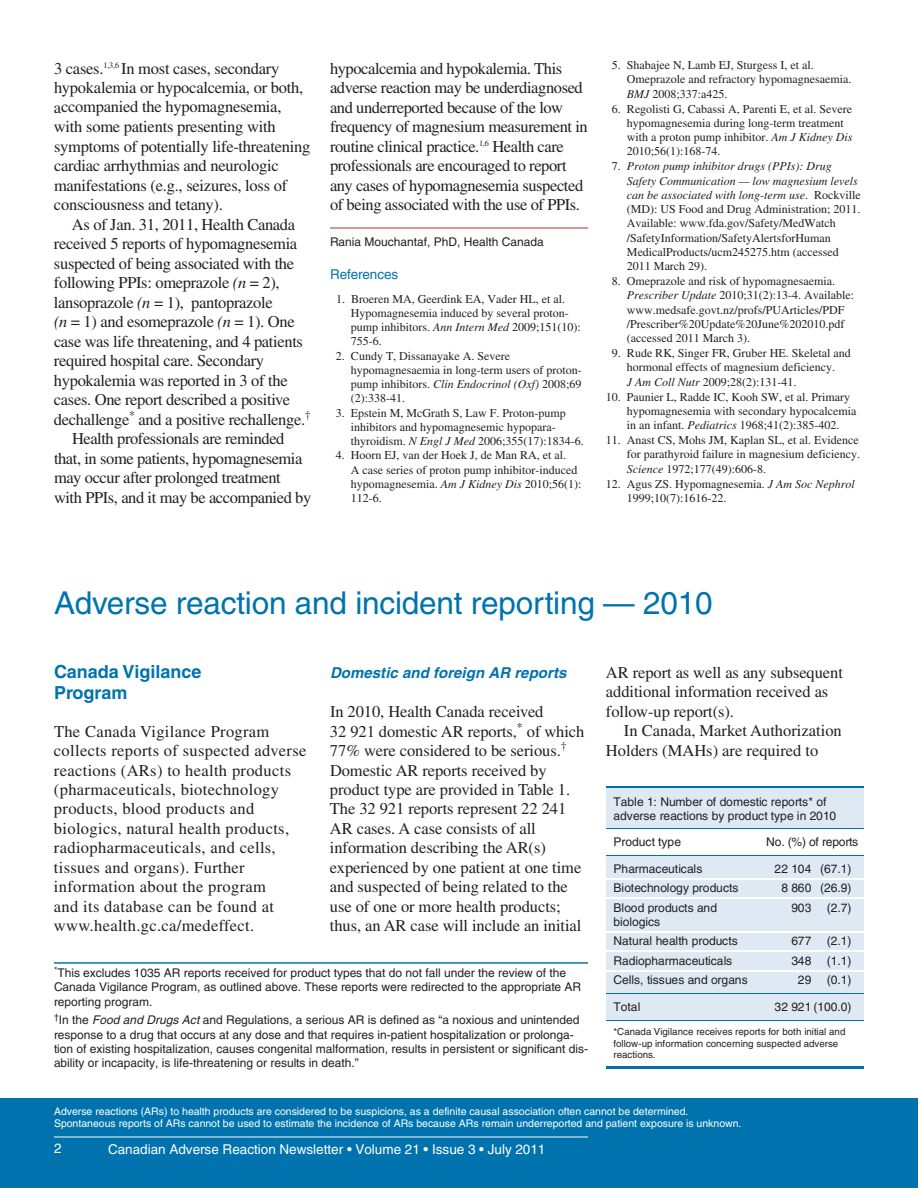
<style>
.page{position:relative;width:918px;height:1188px;background:#fff}
.page>*{position:absolute;margin:0;border:0;box-sizing:border-box;transform-origin:0 0}
.t1{font:31.5px "Helvetica";letter-spacing:-.005em;color:#0073ae}
.t2{font:700 18px/21px "Helvetica";color:#0073ae}
.t3{font:16.5px/19.5px "Times";letter-spacing:-.015em;color:#231f20}
.t4{font:16.5px/19.5px "Times";letter-spacing:.02em;color:#231f20}
.t5{font:italic 700 15px "Helvetica";letter-spacing:.005em;color:#0073ae}
.t6{font:13.5px "Helvetica";color:#fff}
.t7{font:13.5px "Helvetica";letter-spacing:-.005em;color:#0073ae}
.t8{font:12px/14.2px "Times";color:#231f20}
.t9{font:12px/14.2px "Helvetica";color:#231f20}
.t10{font:12px "Helvetica";letter-spacing:-.02em;color:#231f20}
.t11{font:10.5px/12px "Helvetica";color:#fff}
.t12{font:9.75px/11.4px "Helvetica";color:#231f20}
.s1{font-style:italic}
</style>
<div class="page">
<div style="left:0;top:1098px;width:918px;height:90px;background:#0073ae"></div>
<hr style="left:330px;top:228px;width:258px;height:1px;background:#c02d19">
<hr style="left:54px;top:1137px;width:534px;height:1px;background:#fff">
<hr style="left:54px;top:962px;width:534px;height:2px;background:#0073ae">
<hr style="left:606px;top:787px;width:258px;height:2px;background:#0073ae">
<div style="left:606px;top:789px;width:258px;height:40px;background:#dee9f4"></div>
<hr style="left:756px;top:829px;width:108px;height:1px;background:#0073ae">
<svg style="left:606px;top:855px;width:258px;height:166px;background:#dce8f3"></svg>
<hr style="left:812px;top:1020px;width:52px;height:1px;background:#0073ae">
<hr style="left:606px;top:1067px;width:258px;height:2px;background:#0073ae">
<p class="t3" style="left:54px;top:60px;width:258px">3 cases.<sup>1,3,6</sup> In most cases, secondary hypokalemia or hypocalcemia, or both, accompanied the hypomagnesemia, with some patients presenting with symptoms of potentially life-threatening cardiac arrhythmias and neurologic manifestations (e.g., seizures, loss of consciousness and tetany).</p>
<h3 class="t3" style="left:72px;top:216px;width:225px">As of Jan. 31, 2011, Health Canada</h3>
<h3 class="t3" style="left:54px;top:235px;width:245px">received 5 reports of hypomagnesemia</h3>
<h3 class="t3" style="left:54px;top:255px;width:242px">suspected of being associated with the</h3>
<h3 class="t3" style="left:54px;top:274px;width:227px">following PPIs: omeprazole <span class="s1">(n</span> = 2),</h3>
<h3 class="t3" style="left:54px;top:294px;width:220px">lansoprazole <span class="s1">(n</span> = 1), pantoprazole</h3>
<h3 class="t3" style="left:54px;top:313px;width:242px"><span class="s1">(n</span> = 1) and esomeprazole <span class="s1">(n</span> = 1). One</h3>
<h3 class="t3" style="left:54px;top:333px;width:251px">case was life threatening, and 4 patients</h3>
<h3 class="t3" style="left:54px;top:352px;width:212px">required hospital care. Secondary</h3>
<h3 class="t3" style="left:54px;top:372px;width:235px">hypokalemia was reported in 3 of the</h3>
<h3 class="t3" style="left:54px;top:391px;width:238px">cases. One report described a positive</h3>
<h3 class="t3" style="left:54px;top:411px;width:258px">dechallenge<sup>*</sup> and a positive rechallenge.<sup>†</sup></h3>
<h3 class="t3" style="left:72px;top:430px;width:214px">Health professionals are reminded</h3>
<h3 class="t3" style="left:54px;top:450px;width:250px">that, in some patients, hypomagnesemia</h3>
<h3 class="t3" style="left:54px;top:469px;width:228px">may occur after prolonged treatment</h3>
<h3 class="t3" style="left:54px;top:489px;width:259px">with PPIs, and it may be accompanied by</h3>
<p class="t3" style="left:330px;top:60px;width:259px">hypocalcemia and hypokalemia. This adverse reaction may be underdiagnosed and underreported because of the low frequency of magnesium measurement in routine clinical practice.<sup>1,6</sup> Health care professionals are encouraged to report any cases of hypomagnesemia suspected of being associated with the use of PPIs.</p>
<p class="t9" style="left:330px;top:236px;width:215px">Rania Mouchantaf, PhD, Health Canada</p>
<p class="t7" style="left:330px;top:270px;width:70px">References</p>
<p class="t8" style="left:351px;top:293px;width:231px;text-indent:-15px">1. Broeren MA, Geerdink EA, Vader HL, et al.<br>Hypomagnesemia induced by several proton&shy;pump inhibitors. <span class="s1">Ann Intern Med</span> 2009;151(10):<br>755-6.</p>
<p class="t8" style="left:351px;top:350px;width:232px;text-indent:-15px">2. Cundy T, Dissanayake A. Severe hypomagnesaemia in long-term users of proton&shy;pump inhibitors. <span class="s1">Clin Endocrinol (Oxf)</span> 2008;69 (2):338-41.</p>
<p class="t8" style="left:351px;top:407px;width:234px;text-indent:-15px">3. Epstein M, McGrath S, Law F. Proton-pump inhibitors and hypomagnesemic hypopara&shy;thyroidism. <span class="s1">N Engl J Med</span> 2006;355(17):1834-6.</p>
<p class="t8" style="left:351px;top:449px;width:232px;text-indent:-15px">4. Hoorn EJ, van der Hoek J, de Man RA, et al.<br>A case series of proton pump inhibitor-induced hypomagnesemia. <span class="s1">Am J Kidney Dis</span> 2010;56(1):<br>112-6.</p>
<p class="t8" style="left:627px;top:59px;width:226px;text-indent:-15px">5. Shabajee N, Lamb EJ, Sturgess I, et al.<br>Omeprazole and refractory hypomagnesaemia.<br><span class="s1">BMJ</span> 2008;337:a425.</p>
<p class="t8" style="left:627px;top:103px;width:227px;text-indent:-15px">6. Regolisti G, Cabassi A, Parenti E, et al. Severe hypomagnesemia during long-term treatment with a proton pump inhibitor. <span class="s1">Am J Kidney Dis </span>2010;56(1):168-74.</p>
<p class="t8" style="left:627px;top:160px;width:235px;text-indent:-15px">7. <span class="s1">Proton pump inhibitor drugs (PPIs): Drug Safety Communication — low magnesium levels can be associated with long-term use</span>. Rockville (MD): US Food and Drug Administration; 2011.<br>Available: www.fda.gov/Safety/MedWatch /SafetyInformation/SafetyAlertsforHuman MedicalProducts/ucm245275.htm (accessed 2011 March 29).</p>
<p class="t8" style="left:627px;top:275px;width:229px;text-indent:-15px">8. Omeprazole and risk of hypomagnesaemia.<br><span class="s1">Prescriber Update</span> 2010;31(2):13-4. Available: www.medsafe.govt.nz/profs/PUArticles/PDF /Prescriber%20Update%20June%202010.pdf (accessed 2011 March 3).</p>
<p class="t8" style="left:627px;top:347px;width:225px;text-indent:-15px">9. Rude RK, Singer FR, Gruber HE. Skeletal and hormonal effects of magnesium deficiency.<br><span class="s1">J Am Coll Nutr</span> 2009;28(2):131-41.</p>
<p class="t8" style="left:627px;top:391px;width:231px;text-indent:-21px">10. Paunier L, Radde IC, Kooh SW, et al. Primary hypomagnesemia with secondary hypocalcemia in an infant. <span class="s1">Pediatrics</span> 1968;41(2):385-402.</p>
<p class="t8" style="left:627px;top:434px;width:235px;text-align:justify;text-indent:-21px">11. Anast CS, Mohs JM, Kaplan SL, et al. Evidence for parathyroid failure in magnesium deficiency.<br><span class="s1">Science</span> 1972;177(49):606-8.</p>
<p class="t8" style="left:627px;top:478px;width:229px;text-indent:-21px">12. Agus ZS. Hypomagnesemia. <span class="s1">J Am Soc Nephrol<br></span>1999;10(7):1616-22.</p>
<h1 class="t1" style="left:54px;top:591px;width:660px">Adverse reaction and incident reporting — 2010</h1>
<h2 class="t2" style="left:54px;top:663px;width:149px">Canada Vigilance<br>Program</h2>
<p class="t4" style="left:54px;top:723px;width:254px">The Canada Vigilance Program collects reports of suspected adverse reactions (ARs) to health products (pharmaceuticals, biotechnology products, blood products and biologics, natural health products, radiopharmaceuticals, and cells, tissues and organs). Further information about the program<br>and its database can be found at www.health.gc.ca/medeffect.</p>
<p class="t5" style="left:330px;top:667px;width:238px">Domestic and foreign AR reports</p>
<p class="t3" style="left:330px;top:703px;width:256px">In 2010, Health Canada received<br>32 921 domestic AR reports,<sup>*</sup> of which 77% were considered to be serious.<sup>† </sup>Domestic AR reports received by product type are provided in Table 1.<br>The 32 921 reports represent 22 241<br>AR cases. A case consists of all information describing the AR(s) experienced by one patient at one time and suspected of being related to the use of one or more health products; thus, an AR case will include an initial</p>
<p class="t9" style="left:54px;top:967px;width:529px"><sup>*</sup>This excludes 1035 AR reports received for product types that do not fall under the review of the<br>Canada Vigilance Program, as outlined above. These reports were redirected to the appropriate AR reporting program.</p>
<p class="t9" style="left:54px;top:1014px;width:536px"><sup>†</sup>In the <span class="s1">Food and Drugs Act</span> and Regulations, a serious AR is defined as “a noxious and unintended response to a drug that occurs at any dose and that requires in-patient hospitalization or prolonga&shy;tion of existing hospitalization, causes congenital malformation, results in persistent or significant dis&shy;ability or incapacity, is life-threatening or results in death.”</p>
<h3 class="t3" style="left:606px;top:664px;width:238px">AR report as well as any subsequent additional information received as follow-up report(s).</h3>
<h3 class="t3" style="left:606px;top:723px;width:237px;text-indent:18px">In Canada, Market Authorization<br>Holders (MAHs) are required to</h3>
<p class="t9" style="left:614px;top:796px;width:224px;line-height:13.6px">Table 1: Number of domestic reports* of adverse reactions by product type in 2010</p>
<p class="t9" style="left:614px;top:836px;width:69px">Product type</p>
<p class="t10" style="left:766px;top:838px;width:94px">No. (%) of reports</p>
<p class="t9" style="left:614px;top:863px;width:90px">Pharmaceuticals</p>
<p class="t9" style="left:775px;top:863px;width:79px">22 104 (67.1)</p>
<p class="t9" style="left:614px;top:882px;width:126px">Biotechnology products</p>
<p class="t9" style="left:781px;top:882px;width:72px">8 860 (26.9)</p>
<p class="t9" style="left:614px;top:902px;width:105px;line-height:13.6px">Blood products and biologics</p>
<p class="t9" style="left:791px;top:902px;width:22px">903</p>
<p class="t9" style="left:827px;top:902px;width:26px">(2.7)</p>
<p class="t9" style="left:614px;top:935px;width:126px">Natural health products</p>
<p class="t9" style="left:791px;top:935px;width:22px">677</p>
<p class="t9" style="left:827px;top:935px;width:26px">(2.1)</p>
<p class="t9" style="left:614px;top:955px;width:120px">Radiopharmaceuticals</p>
<p class="t9" style="left:791px;top:955px;width:22px">348</p>
<p class="t9" style="left:827px;top:955px;width:26px">(1.1)</p>
<p class="t9" style="left:614px;top:974px;width:136px">Cells, tissues and organs</p>
<p class="t9" style="left:798px;top:974px;width:15px">29</p>
<p class="t9" style="left:827px;top:974px;width:26px">(0.1)</p>
<p class="t9" style="left:614px;top:1001px;width:28px">Total</p>
<p class="t9" style="left:775px;top:1001px;width:79px">32 921 (100.0)</p>
<p class="t12" style="left:614px;top:1027px;width:233px">*Canada Vigilance receives reports for both initial and follow-up information concerning suspected adverse reactions.</p>
<p class="t11" style="left:54px;top:1106px;width:689px">Adverse reactions (ARs) to health products are considered to be suspicions, as a definite causal association often cannot be determined.<br>Spontaneous reports of ARs cannot be used to estimate the incidence of ARs because ARs remain underreported and patient exposure is unknown.</p>
<p class="t6" style="left:54px;top:1144px;width:9px">2</p>
<p class="t6" style="left:108px;top:1144px;width:439px">Canadian Adverse Reaction Newsletter • Volume 21 • Issue 3 • July 2011</p>
</div>
